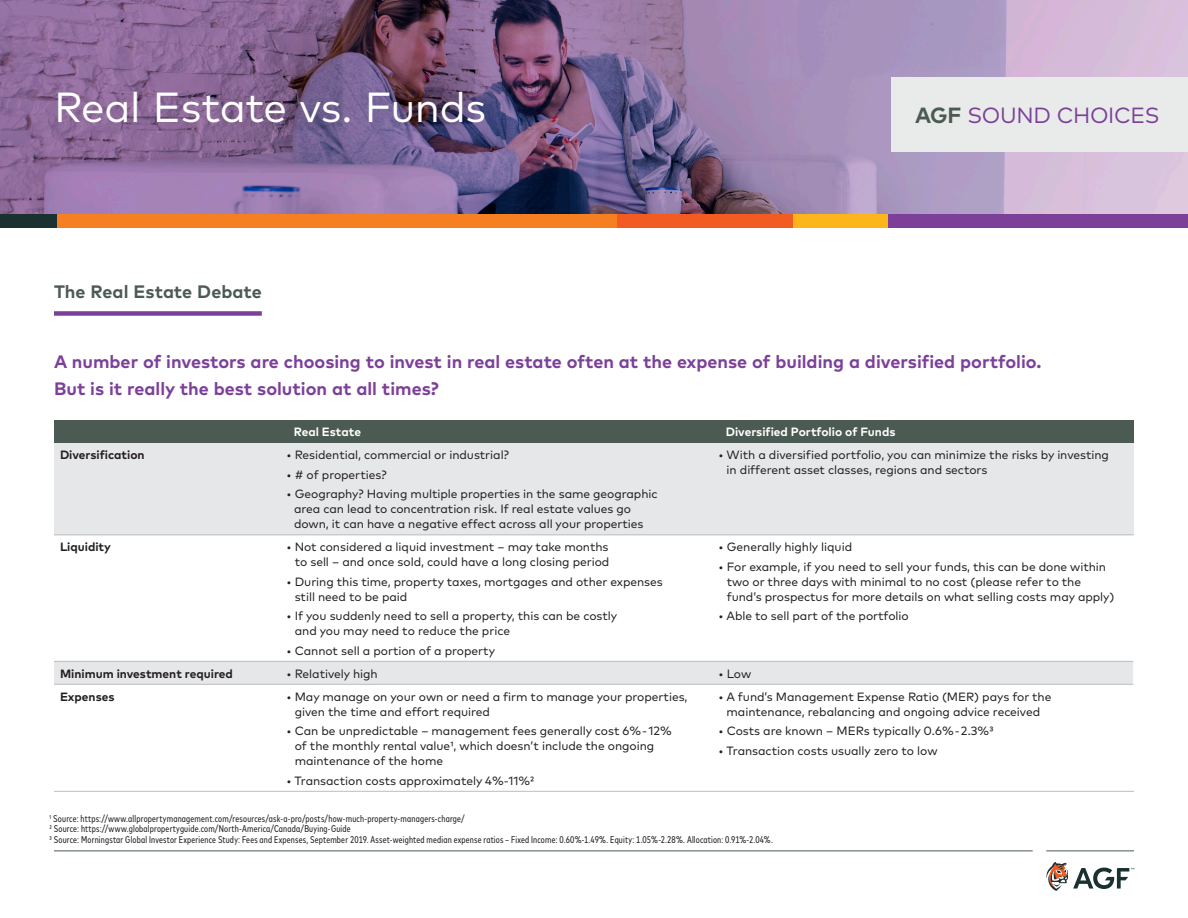
<style>
.page{position:relative;width:1188px;height:918px;background:#fff}
.page>*{position:absolute;margin:0;border:0;box-sizing:border-box;transform-origin:0 0}
.t1{font:42px "Mark OT";letter-spacing:-.015em;color:#fff}
.t2{font:21.9px "Mark OT";letter-spacing:-.015em;color:#7c4099}
.t3{font:700 18px/27px "Mark OT";color:#7c4099}
.t4{font:700 18px "Mark OT";color:#4b5a52}
.t5{font:12px/15px "Mark OT";letter-spacing:-.005em;color:#231f20}
.t6{font:700 12px "Mark OT";color:#231f20}
.t7{font:700 12px "Mark OT";color:#fff}
.t8{font:condensed 9.75px/10.5px "Mark OT";letter-spacing:.02em;color:#231f20}
.s1{font-weight:700;color:#4b5a52}
</style>
<div class="page">
<div style="left:270px;top:443px;width:432px;height:92px;background:#e6e7e9"></div>
<img style="left:0;top:0;width:1188px;height:214px">
<div style="left:891px;top:78px;width:297px;height:74px;background:#e8ebe9"></div>
<div style="left:887px;top:214px;width:301px;height:14px;background:#7c4099"></div>
<div style="left:0;top:214px;width:164px;height:14px;background:#1b3030"></div>
<div style="left:617px;top:214px;width:186px;height:14px;background:#f25b21"></div>
<div style="left:58px;top:214px;width:559px;height:14px;background:#f57f21"></div>
<div style="left:794px;top:214px;width:94px;height:14px;background:#fcb61c"></div>
<div style="left:54px;top:420px;width:216px;height:23px;background:#4b5a52"></div>
<div style="left:270px;top:420px;width:432px;height:23px;background:#4b5a52"></div>
<div style="left:702px;top:420px;width:432px;height:23px;background:#4b5a52"></div>
<div style="left:54px;top:443px;width:216px;height:92px;background:#e6e7e9"></div>
<div style="left:702px;top:443px;width:432px;height:92px;background:#e6e7e9"></div>
<hr style="left:54px;top:534px;width:216px;height:1px;background:#bcbdc0">
<hr style="left:270px;top:534px;width:432px;height:1px;background:#bcbdc0">
<hr style="left:702px;top:534px;width:432px;height:1px;background:#bcbdc0">
<div style="left:54px;top:661px;width:216px;height:23px;background:#e6e7e9"></div>
<div style="left:270px;top:661px;width:432px;height:23px;background:#e6e7e9"></div>
<div style="left:702px;top:661px;width:432px;height:23px;background:#e6e7e9"></div>
<svg style="left:1133px;top:662px;width:1px;height:22px"></svg>
<hr style="left:54px;top:661px;width:216px;height:1px;background:#bcbdc0">
<hr style="left:270px;top:661px;width:432px;height:1px;background:#bcbdc0">
<hr style="left:702px;top:661px;width:431px;height:1px;background:#bcbdc0">
<hr style="left:54px;top:684px;width:216px;height:1px;background:#bcbdc0">
<hr style="left:270px;top:684px;width:432px;height:1px;background:#bcbdc0">
<hr style="left:702px;top:684px;width:431px;height:1px;background:#bcbdc0">
<hr style="left:54px;top:850px;width:979px;height:1px;background:#4b5a52">
<hr style="left:1046px;top:850px;width:88px;height:1px;background:#4b5a52">
<div style="left:54px;top:311px;width:208px;height:5px;background:#7c4099"></div>
<hr style="left:54px;top:791px;width:216px;height:1px;background:#bcbdc0">
<hr style="left:270px;top:791px;width:432px;height:1px;background:#bcbdc0">
<hr style="left:702px;top:791px;width:432px;height:1px;background:#bcbdc0">
<svg style="left:1046px;top:862px;width:88px;height:29px"></svg>
<p class="t1" style="left:54px;top:82px;width:434px">Real Estate vs. Funds</p>
<h1 class="t4" style="left:54px;top:280px;width:209px">The Real Estate Debate</h1>
<p class="t2" style="left:915px;top:102px;width:246px"><span class="s1">AGF</span> SOUND CHOICES</p>
<p class="t3" style="left:54px;top:348px;width:989px">A number of investors are choosing to invest in real estate often at the expense of building a diversified portfolio.<br>But is it really the best solution at all times?</p>
<p class="t7" style="left:294px;top:424px;width:69px">Real Estate</p>
<p class="t7" style="left:726px;top:424px;width:171px">Diversified Portfolio of Funds</p>
<p class="t6" style="left:60px;top:447px;width:86px">Diversification</p>
<p class="t5" style="left:286px;top:447px;width:224px">• Residential, commercial or industrial?</p>
<p class="t5" style="left:286px;top:467px;width:102px">• # of properties?</p>
<p class="t5" style="left:294px;top:486px;width:365px;text-indent:-8px">• Geography? Having multiple properties in the same geographic area can lead to concentration risk. If real estate values go down, it can have a negative effect across all your properties</p>
<p class="t5" style="left:727px;top:447px;width:384px;text-indent:-8px">• With a diversified portfolio, you can minimize the risks by investing in different asset classes, regions and sectors</p>
<p class="t6" style="left:60px;top:539px;width:53px">Liquidity</p>
<p class="t5" style="left:287px;top:539px;width:324px">• Not considered a liquid investment – may take months</p>
<p class="t5" style="left:719px;top:539px;width:135px">• Generally highly liquid</p>
<p class="t5" style="left:295px;top:554px;width:316px">to sell – and once sold, could have a long closing period</p>
<p class="t5" style="left:719px;top:559px;width:389px">• For example, if you need to sell your funds, this can be done within</p>
<p class="t5" style="left:287px;top:574px;width:378px">• During this time, property taxes, mortgages and other expenses</p>
<p class="t5" style="left:727px;top:574px;width:356px">two or three days with minimal to no cost (please refer to the</p>
<p class="t5" style="left:295px;top:589px;width:114px">still need to be paid</p>
<p class="t5" style="left:727px;top:589px;width:389px">fund’s prospectus for more details on what selling costs may apply)</p>
<p class="t5" style="left:287px;top:608px;width:332px">• If you suddenly need to sell a property, this can be costly</p>
<p class="t5" style="left:719px;top:608px;width:192px">• Able to sell part of the portfolio</p>
<p class="t5" style="left:295px;top:623px;width:217px">and you may need to reduce the price</p>
<p class="t5" style="left:287px;top:643px;width:210px">• Cannot sell a portion of a property</p>
<p class="t6" style="left:60px;top:666px;width:174px">Minimum investment required</p>
<p class="t5" style="left:287px;top:666px;width:93px">• Relatively high</p>
<p class="t5" style="left:719px;top:666px;width:34px">• Low</p>
<p class="t6" style="left:60px;top:689px;width:56px">Expenses</p>
<p class="t5" style="left:295px;top:689px;width:394px;text-indent:-8px">• May manage on your own or need a firm to manage your properties, given the time and effort required</p>
<p class="t5" style="left:719px;top:689px;width:335px;text-align:center">• A fund’s Management Expense Ratio (MER) pays for the maintenance, rebalancing and ongoing advice received</p>
<p class="t5" style="left:295px;top:723px;width:379px;text-indent:-8px">• Can be unpredictable – management fees generally cost 6%-12% of the monthly rental value1, which doesn’t include the ongoing maintenance of the home</p>
<p class="t5" style="left:719px;top:723px;width:277px">• Costs are known – MERs typically 0.6%-2.3%3</p>
<p class="t5" style="left:719px;top:743px;width:221px">• Transaction costs usually zero to low</p>
<p class="t5" style="left:287px;top:773px;width:249px">• Transaction costs approximately 4%-11%2</p>
<p class="t8" style="left:50px;top:813px;width:725px">1 Source: https://www.allpropertymanagement.com/resources/ask-a-pro/posts/how-much-property-managers-charge/<br>2 Source: https://www.globalpropertyguide.com/North-America/Canada/Buying-Guide<br>3 Source: Morningstar Global Investor Experience Study: Fees and Expenses, September 2019. Asset-weighted median expense ratios – Fixed Income: 0.60%-1.49%. Equity: 1.05%-2.28%. Allocation: 0.91%-2.04%.</p>
</div>
